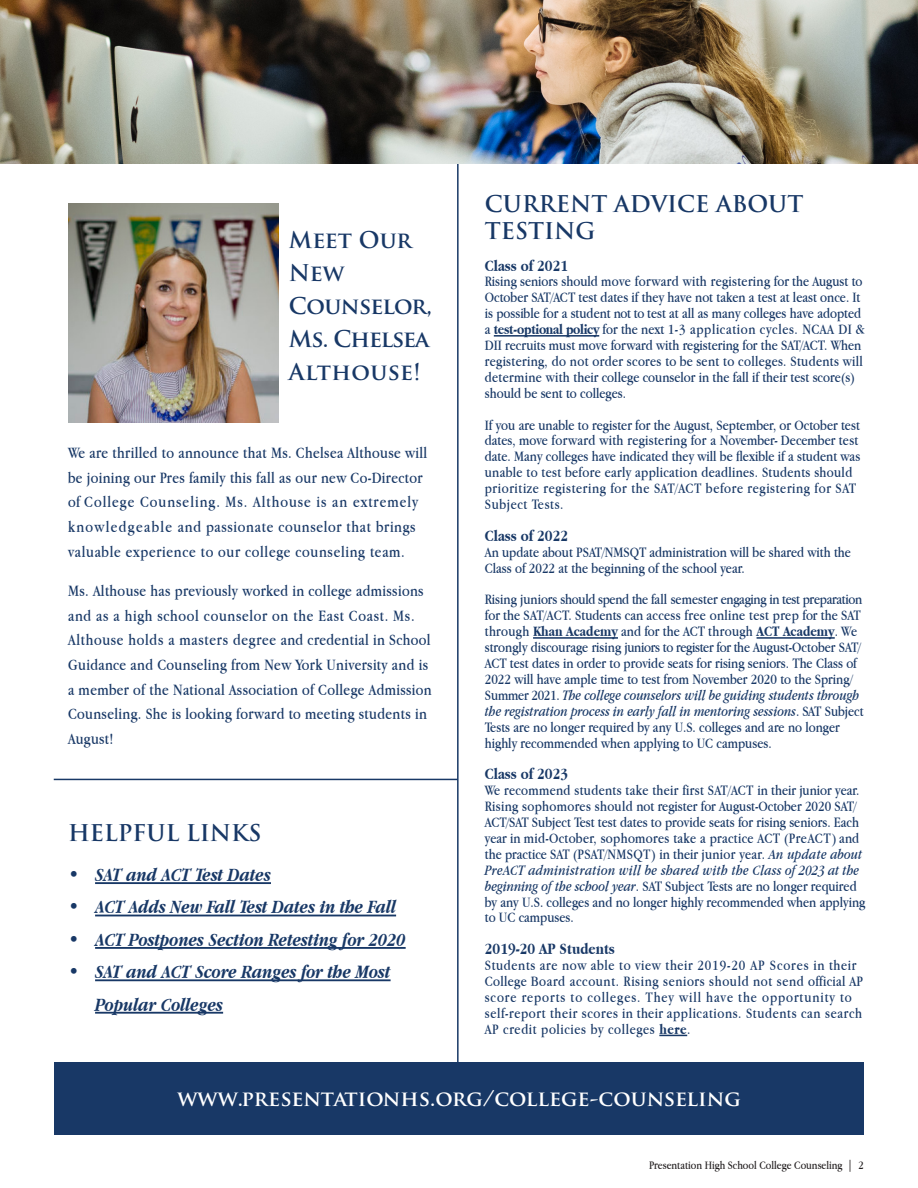
<style>
.page{position:relative;width:918px;height:1188px;background:#fff}
.page>*{position:absolute;margin:0;border:0;box-sizing:border-box;transform-origin:0 0}
.t1{font:700 22.5px/33px "Trajan Pro";color:#183866}
.t2{font:700 22.5px/33px "Trajan Pro";letter-spacing:-.04em;color:#183866}
.t3{font:700 21px "Trajan Pro";color:#fff}
.t4{font:italic 700 19.5px/32.4px "Apple Garamond";color:#183866}
.t5{font:16.5px/24.6px "Apple Garamond";letter-spacing:.02em;color:#183866}
.Paragraph_Style_1{font:700 16.5px "Apple Garamond";color:#183866}
.t6{font:16.5px "Apple Garamond";letter-spacing:.04em;color:#183866}
.t7{font:15px/15.9px "Apple Garamond";color:#183866}
.t8{font:15px/15.9px "Apple Garamond";letter-spacing:.04em;color:#183866}
.t9{font:12px "Apple Garamond";color:#231f20}
.s1{font-weight:700}
.s2{font-style:italic}
</style>
<div class="page">
<div style="left:54px;top:1062px;width:810px;height:72px;background:#183866"></div>
<hr style="left:457px;top:163px;width:2px;height:899px;background:#183866">
<img style="left:0;top:1px;width:918px;height:162px">
<hr style="left:494px;top:335px;width:105px;height:2px;background:#183866">
<hr style="left:533px;top:637px;width:85px;height:2px;background:#183866">
<hr style="left:757px;top:637px;width:78px;height:2px;background:#183866">
<svg style="left:659px;top:1035px;width:28px;height:1px"></svg>
<hr style="left:54px;top:779px;width:404px;height:1px;background:#183866">
<hr style="left:95px;top:882px;width:176px;height:2px;background:#183866">
<hr style="left:95px;top:915px;width:301px;height:1px;background:#183866">
<hr style="left:95px;top:947px;width:311px;height:2px;background:#183866">
<hr style="left:95px;top:979px;width:296px;height:2px;background:#183866">
<hr style="left:95px;top:1012px;width:128px;height:2px;background:#183866">
<img style="left:68px;top:203px;width:211px;height:220px">
<p class="t1" style="left:289px;top:224px;width:124px">Meet Our<br>New</p>
<p class="t2" style="left:289px;top:290px;width:145px">Counselor,<br>Ms. Chelsea<br>Althouse!</p>
<p class="t5" style="left:68px;top:440px;width:361px">We are thrilled to announce that Ms. Chelsea Althouse will be joining our Pres family this fall as our new Co-Director of College Counseling. Ms. Althouse is an extremely knowledgeable and passionate counselor that brings</p>
<p class="t6" style="left:68px;top:541px;width:338px">valuable experience to our college counseling team.</p>
<p class="t5" style="left:68px;top:578px;width:365px">Ms. Althouse has previously worked in college admissions and as a high school counselor on the East Coast. Ms.<br>Althouse holds a masters degree and credential in School Guidance and Counseling from New York University and is a member of the National Association of College Admission Counseling. She is looking forward to meeting students in August!</p>
<p class="t1" style="left:68px;top:817px;width:195px">HELPFUL LINKS</p>
<p class="t4" style="left:68px;top:858px;width:204px">• SAT and ACT Test Dates</p>
<p class="t4" style="left:68px;top:890px;width:330px">• ACT Adds New Fall Test Dates in the Fall</p>
<p class="t4" style="left:68px;top:923px;width:339px">• ACT Postpones Section Retesting for 2020</p>
<p class="t4" style="left:95px;top:955px;width:297px;text-indent:-27px">• SAT and ACT Score Ranges for the Most<br>Popular Colleges</p>
<p class="t1" style="left:485px;top:187px;width:320px">CURRENT ADVICE ABOUT</p>
<p class="t1" style="left:485px;top:214px;width:112px">TESTING</p>
<p class="Paragraph_Style_1" style="left:485px;top:256px;width:85px">Class of 2021</p>
<p class="t7" style="left:485px;top:273px;width:382px">Rising seniors should move forward with registering for the August to October SAT/ACT test dates if they have not taken a test at least once. It is possible for a student not to test at all as many colleges have adopted a <span class="s1">test-optional policy</span> for the next 1-3 application cycles. NCAA DI &amp; DII recruits must move forward with registering for the SAT/ACT. When registering, do not order scores to be sent to colleges. Students will determine with their college counselor in the fall if their test score(s) should be sent to colleges.</p>
<p class="t7" style="left:485px;top:417px;width:377px;text-align:justify">If you are unable to register for the August, September, or October test dates, move forward with registering for a November- December test date. Many colleges have indicated they will be flexible if a student was unable to test before early application deadlines. Students should</p>
<p class="t8" style="left:485px;top:480px;width:373px">prioritize registering for the SAT/ACT before registering for SAT<br>Subject Tests.</p>
<p class="Paragraph_Style_1" style="left:485px;top:526px;width:85px">Class of 2022</p>
<p class="t7" style="left:485px;top:544px;width:368px">An update about PSAT/NMSQT administration will be shared with the<br>Class of 2022 at the beginning of the school year.</p>
<p class="t7" style="left:485px;top:591px;width:380px">Rising juniors should spend the fall semester engaging in test preparation for the SAT/ACT. Students can access free online test prep for the SAT through <span class="s1">Khan Academy</span> and for the ACT through <span class="s1">ACT Academy</span>. We strongly discourage rising juniors to register for the August-October SAT/ ACT test dates in order to provide seats for rising seniors. The Class of 2022 will have ample time to test from November 2020 to the Spring/ Summer 2021. <span class="s2">The college counselors will be guiding students through the registration process in early fall in mentoring sessions</span>. SAT Subject Tests are no longer required by any U.S. colleges and are no longer highly recommended when applying to UC campuses.</p>
<p class="Paragraph_Style_1" style="left:485px;top:765px;width:85px">Class of 2023</p>
<p class="t7" style="left:485px;top:782px;width:382px">We recommend students take their first SAT/ACT in their junior year.<br>Rising sophomores should not register for August-October 2020 SAT/ ACT/SAT Subject Test test dates to provide seats for rising seniors. Each year in mid-October, sophomores take a practice ACT (PreACT) and the practice SAT (PSAT/NMSQT) in their junior year. <span class="s2">An update about PreACT administration will be shared with the Class of 2023 at the beginning of the school year</span>. SAT Subject Tests are no longer required by any U.S. colleges and no longer highly recommended when applying to UC campuses.</p>
<p class="Paragraph_Style_1" style="left:485px;top:940px;width:132px">2019-20 AP Students</p>
<p class="t8" style="left:485px;top:957px;width:373px">Students are now able to view their 2019-20 AP Scores in their</p>
<p class="t8" style="left:485px;top:973px;width:380px">College Board account. Rising seniors should not send official AP score reports to colleges. They will have the opportunity to</p>
<p class="t8" style="left:485px;top:1005px;width:379px">self-report their scores in their applications. Students can search</p>
<p class="t8" style="left:485px;top:1021px;width:207px">AP credit policies by colleges <span class="s1">here</span>.</p>
<h2 class="t3" style="left:178px;top:1086px;width:565px">www.presentationhs.org/college-counseling</h2>
<p class="t9" style="left:649px;top:1158px;width:216px">Presentation High School College Counseling | 2</p>
</div>
